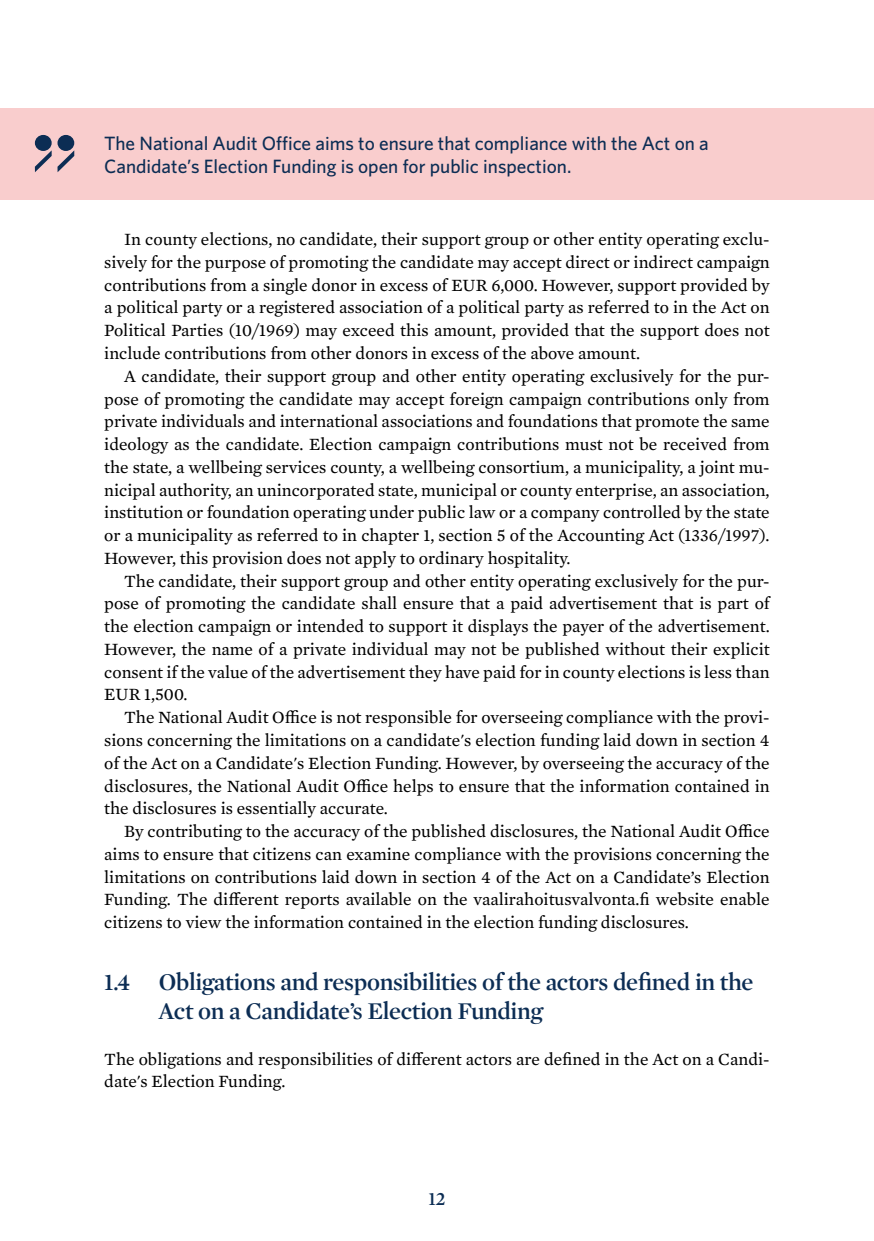
<style>
.page{position:relative;width:874px;height:1241px;background:#fff}
.page>*{position:absolute;margin:0;border:0;box-sizing:border-box;transform-origin:0 0}
.H3_1_1_Otsikko{font:600 24.5px/29.8px "Mercury Display";letter-spacing:-.015em;color:#0c2d54}
.t1{font:500 19.25px/22.8px "Whitney";color:#0c2d54}
.t2{font:600 19.25px "Mercury Display";color:#0c2d54}
.Kappale_2_EN{font:17.5px/22.8px "Mercury Text G2";color:#000;text-align:justify}
.Kappale_1_EN{font:17.5px/22.8px "Mercury Text G2";color:#000}
</style>
<div class="page">
<div style="left:0;top:108px;width:873px;height:92px;background:#f9cdcd"></div>
<div style="left:57px;top:135px;width:17px;height:16px;background:#0c2d54;border-radius:50%"></div>
<div style="left:35px;top:135px;width:17px;height:16px;background:#0c2d54;border-radius:50%"></div>
<svg style="left:35px;top:150px;width:39px;height:22px"></svg>
<p class="t1" style="left:104px;top:132px;width:605px">The National Audit Office aims to ensure that compliance with the Act on a<br>Candidate’s Election Funding is open for public inspection.</p>
<p class="Kappale_2_EN" style="left:104px;top:227px;width:666px;text-indent:20px">In county elections, no candidate, their support group or other entity operating exclu&shy;sively for the purpose of promoting the candidate may accept direct or indirect campaign contributions from a single donor in excess of EUR 6,000. However, support provided by a political party or a registered association of a political party as referred to in the Act on Political Parties (10/1969) may exceed this amount, provided that the support does not include contributions from other donors in excess of the above amount.</p>
<p class="Kappale_2_EN" style="left:104px;top:363px;width:666px;text-indent:20px">A candidate, their support group and other entity operating exclusively for the pur&shy;pose of promoting the candidate may accept foreign campaign contributions only from private individuals and international associations and foundations that promote the same ideology as the candidate. Election campaign contributions must not be received from the state, a wellbeing services county, a wellbeing consortium, a municipality, a joint mu&shy;nicipal authority, an unincorporated state, municipal or county enterprise, an association, institution or foundation operating under public law or a company controlled by the state or a municipality as referred to in chapter 1, section 5 of the Accounting Act (1336/1997).<br>However, this provision does not apply to ordinary hospitality.</p>
<p class="Kappale_2_EN" style="left:104px;top:568px;width:666px;text-indent:20px">The candidate, their support group and other entity operating exclusively for the pur&shy;pose of promoting the candidate shall ensure that a paid advertisement that is part of the election campaign or intended to support it displays the payer of the advertisement.<br>However, the name of a private individual may not be published without their explicit consent if the value of the advertisement they have paid for in county elections is less than EUR 1,500.</p>
<p class="Kappale_2_EN" style="left:104px;top:705px;width:666px;text-indent:20px">The National Audit Office is not responsible for overseeing compliance with the provi&shy;sions concerning the limitations on a candidate's election funding laid down in section 4 of the Act on a Candidate's Election Funding. However, by overseeing the accuracy of the disclosures, the National Audit Office helps to ensure that the information contained in the disclosures is essentially accurate.</p>
<p class="Kappale_2_EN" style="left:104px;top:818px;width:666px;text-indent:20px">By contributing to the accuracy of the published disclosures, the National Audit Office aims to ensure that citizens can examine compliance with the provisions concerning the limitations on contributions laid down in section 4 of the Act on a Candidate’s Election Funding. The different reports available on the vaalirahoitusvalvonta.fi website enable citizens to view the information contained in the election funding disclosures.</p>
<h3 class="H3_1_1_Otsikko" style="left:159px;top:965px;width:595px;text-indent:-55px">1.4 Obligations and responsibilities of the actors defined in the<br>Act on a Candidate’s Election Funding</h3>
<p class="Kappale_1_EN" style="left:104px;top:1046px;width:666px">The obligations and responsibilities of different actors are defined in the Act on a Candi&shy;date's Election Funding.</p>
<p class="t2" style="left:428px;top:1184px;width:19px">12</p>
</div>
